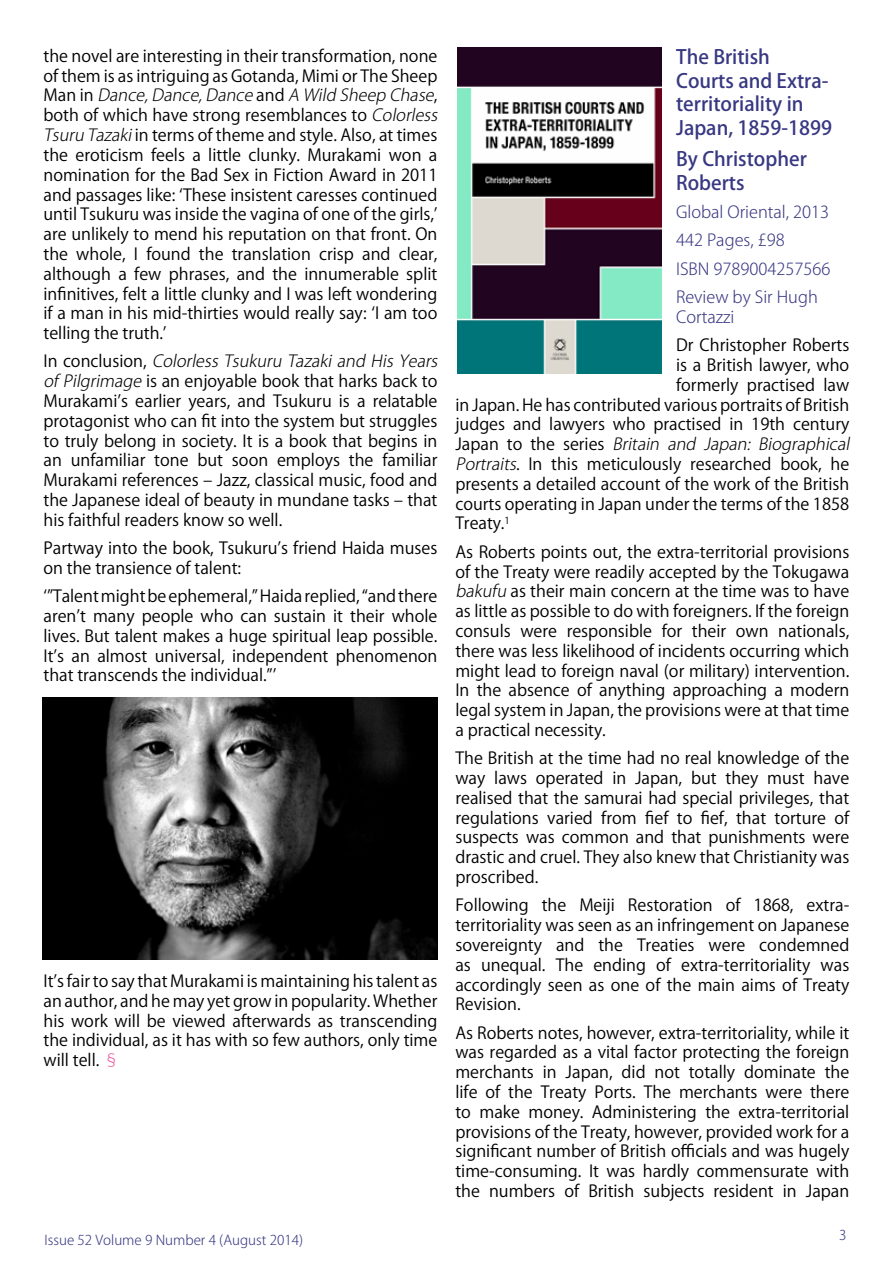
<style>
.page{position:relative;width:893px;height:1263px;background:#fff}
.page>*{position:absolute;margin:0;border:0;box-sizing:border-box;transform-origin:0 0}
.t1{font:500 19.5px/23.4px "Koz Go Pro";color:#383883}
.t2{font:16.5px/19.8px "Koz Go Pro";color:#000;text-align:justify}
.t3{font:300 16.5px/28.3px "Koz Go Pro";color:#383883}
.t4{font:italic 300 16.5px "Koz Go Pro";color:#000}
.t5{font:300 13.5px "Koz Go Pro";color:#383883}
.s1{font-weight:300;font-style:italic}
.s2{font-weight:300;color:#ee4d9b}
.s3{font-weight:400;font-style:normal}
</style>
<div class="page">
<img style="left:457px;top:47px;width:204px;height:327px">
<img style="left:43px;top:697px;width:395px;height:263px">
<p class="t2" style="left:44px;top:46px;width:399px;text-align:left">the novel are interesting in their transformation, none of them is as intriguing as Gotanda, Mimi or The Sheep M a n i n <span class="s1">Dance,Dance,Dance</span> a n d <span class="s1">A Wild Sheep Chase</span>, both of which have strong resemblances to <span class="s1">Colorless Tsuru Tazaki</span>in terms of theme and style. Also, at times the eroticism feels a little clunky. Murakami won a nomination for the Bad Sex in Fiction Award in 2011 and passages like: ‘These insistent caresses continued until Tsukuru was inside the vagina of one of the girls,’ are unlikely to mend his reputation on that front. On the whole, I found the translation crisp and clear, although a few phrases, and the innumerable split infinitives, felt a little clunky and I was left wondering if a man in his mid-thirties would really say: ‘I am too telling the truth.’</p>
<p class="t2" style="left:44px;top:352px;width:399px;text-align:left">I n c o n c l u s i o n , <span class="s1">Colorless Tsukuru Tazaki and His Years of Pilgrimage</span> is an enjoyable book that harks back to Murakami’s earlier years, and Tsukuru is a relatable protagonist who can fit into the system but struggles to truly belong in society. It is a book that begins in an unfamiliar tone but soon employs the familiar Murakami references – Jazz, classical music, food and the Japanese ideal of beauty in mundane tasks – that his faithful readers know so well.</p>
<p class="t2" style="left:44px;top:539px;width:395px">Partway into the book, Tsukuru’s friend Haida muses on the transience of talent:</p>
<p class="t2" style="left:44px;top:587px;width:395px">‘”Talent might be ephemeral,” Haida replied, “and there aren’t many people who can sustain it their whole lives. But talent makes a huge spiritual leap possible.<br>It’s an almost universal, independent phenomenon that transcends the individual.”’</p>
<p class="t2" style="left:44px;top:971px;width:395px">It’s fair to say that Murakami is maintaining his talent as an author, and he may yet grow in popularity. Whether his work will be viewed afterwards as transcending the individual, as it has with so few authors, only time will tell. <span class="s2">§</span></p>
<p class="t5" style="left:45px;top:1231px;width:260px">Issue 52 Volume 9 Number 4 (August 2014)</p>
<p class="t1" style="left:676px;top:46px;width:157px">The British<br>Courts and Extra&shy;territoriality in<br>Japan, 1859-1899</p>
<p class="t1" style="left:676px;top:149px;width:132px">By Christopher<br>Roberts</p>
<p class="t3" style="left:676px;top:198px;width:156px">Global Oriental, 2013<br>442 Pages, £98<br>ISBN 9789004257566<br>Review by Sir Hugh</p>
<p class="t3" style="left:676px;top:303px;width:60px">Cortazzi</p>
<p class="t2" style="left:676px;top:336px;width:175px">Dr Christopher Roberts</p>
<p class="t2" style="left:676px;top:355px;width:175px">is a British lawyer, who</p>
<p class="t2" style="left:676px;top:375px;width:175px">formerly practised law</p>
<p class="t2" style="left:455px;top:395px;width:395px">in Japan. He has contributed various portraits of British</p>
<p class="t2" style="left:455px;top:415px;width:395px">judges and lawyers who practised in 19th century</p>
<p class="t4" style="left:455px;top:433px;width:399px"><span class="s3">J a p a n t o t h e s e r i e s</span> Britain and Japan: Biographical</p>
<p class="t2" style="left:455px;top:454px;width:395px"><span class="s1">Portraits</span>. In this meticulously researched book, he</p>
<p class="t2" style="left:455px;top:474px;width:395px">presents a detailed account of the work of the British</p>
<p class="t2" style="left:455px;top:494px;width:395px">courts operating in Japan under the terms of the 1858</p>
<p class="t2" style="left:455px;top:514px;width:56px">Treaty.<sup>1</sup></p>
<p class="t2" style="left:455px;top:542px;width:395px">As Roberts points out, the extra-territorial provisions of the Treaty were readily accepted by the Tokugawa <span class="s1">bakufu</span> as their main concern at the time was to have as little as possible to do with foreigners. If the foreign consuls were responsible for their own nationals, there was less likelihood of incidents occurring which might lead to foreign naval (or military) intervention.<br>In the absence of anything approaching a modern legal system in Japan, the provisions were at that time a practical necessity.</p>
<p class="t2" style="left:455px;top:749px;width:395px">The British at the time had no real knowledge of the way laws operated in Japan, but they must have realised that the samurai had special privileges, that regulations varied from fief to fief, that torture of suspects was common and that punishments were drastic and cruel. They also knew that Christianity was proscribed.</p>
<p class="t2" style="left:455px;top:896px;width:395px">Following the Meiji Restoration of 1868, extra&shy;territoriality was seen as an infringement on Japanese sovereignty and the Treaties were condemned as unequal. The ending of extra-territoriality was accordingly seen as one of the main aims of Treaty Revision.</p>
<p class="t2" style="left:455px;top:1023px;width:395px">As Roberts notes, however, extra-territoriality, while it was regarded as a vital factor protecting the foreign merchants in Japan, did not totally dominate the life of the Treaty Ports. The merchants were there to make money. Administering the extra-territorial provisions of the Treaty, however, provided work for a significant number of British officials and was hugely time-consuming. It was hardly commensurate with the numbers of British subjects resident in Japan</p>
<p class="t5" style="left:839px;top:1226px;width:9px">3</p>
</div>
